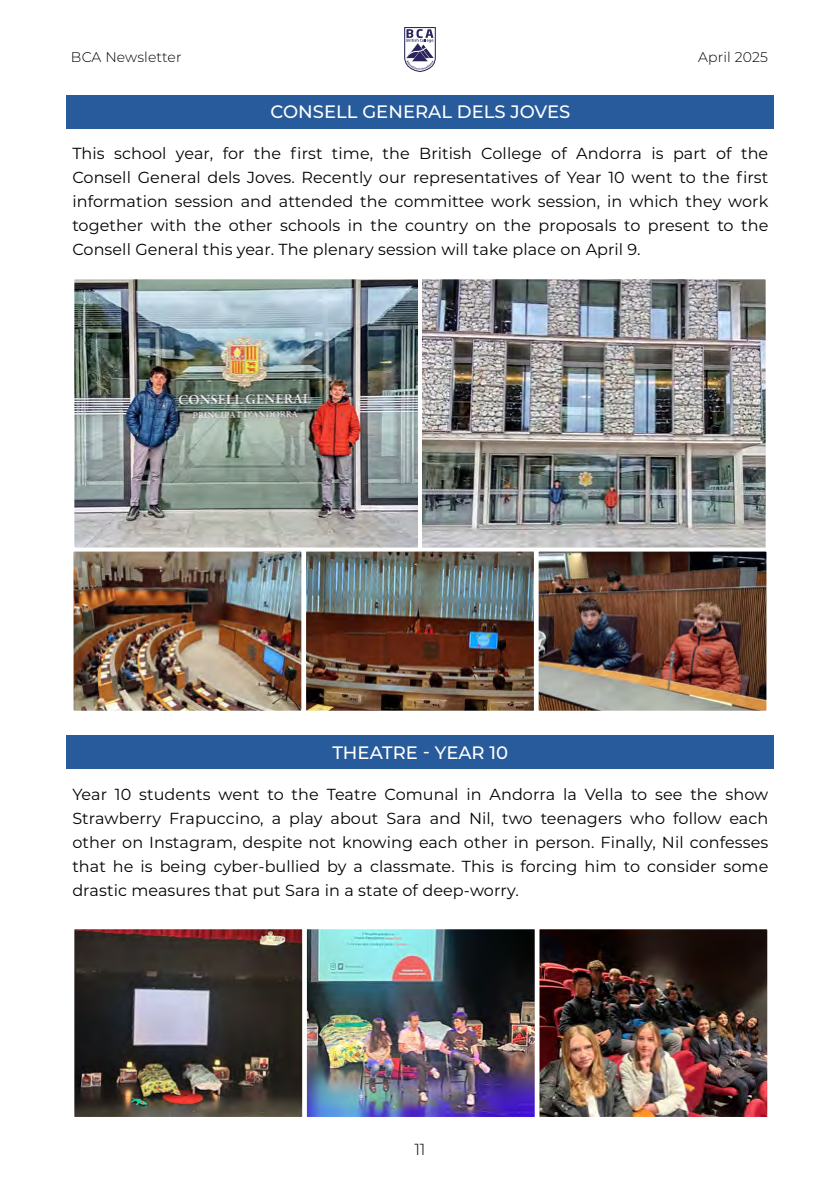
<style>
.page{position:relative;width:840px;height:1191px;background:#fff}
.page>*{position:absolute;margin:0;border:0;box-sizing:border-box;transform-origin:0 0}
.t1{font:500 18px "Montserrat";color:#fff}
.t2{font:16px/24px "Montserrat";letter-spacing:.005em;color:#020203;text-align:justify}
.t3{font:300 16px "Montserrat";color:#000}
.t4{font:300 14px "Montserrat";letter-spacing:.01em;color:#000}
</style>
<div class="page">
<svg style="left:404px;top:27px;width:31px;height:45px"></svg>
<img style="left:75px;top:930px;width:226px;height:186px">
<div style="left:72px;top:927px;width:232px;height:192px;border:2px solid #fff"></div>
<img style="left:308px;top:930px;width:225px;height:186px">
<div style="left:305px;top:927px;width:231px;height:192px;border:2px solid #fff"></div>
<img style="left:540px;top:930px;width:225px;height:186px">
<div style="left:537px;top:927px;width:231px;height:192px;border:2px solid #fff"></div>
<div style="left:67px;top:95px;width:706px;height:33px;background:#275b9b"></div>
<div style="left:67px;top:736px;width:706px;height:33px;background:#275b9b"></div>
<img style="left:539px;top:552px;width:226px;height:157px">
<div style="left:536px;top:549px;width:232px;height:163px;border:2px solid #fff"></div>
<img style="left:307px;top:552px;width:225px;height:157px">
<div style="left:304px;top:549px;width:231px;height:163px;border:2px solid #fff"></div>
<img style="left:75px;top:280px;width:342px;height:266px">
<div style="left:72px;top:277px;width:348px;height:272px;border:2px solid #fff"></div>
<img style="left:423px;top:280px;width:341px;height:266px">
<div style="left:420px;top:277px;width:347px;height:272px;border:2px solid #fff"></div>
<img style="left:74px;top:552px;width:226px;height:157px">
<div style="left:71px;top:549px;width:232px;height:163px;border:2px solid #fff"></div>
<p class="t4" style="left:71px;top:48px;width:112px">BCA Newsletter</p>
<p class="t4" style="left:697px;top:48px;width:71px">April 2025</p>
<p class="t1" style="left:270px;top:99px;width:301px">CONSELL GENERAL DELS JOVES</p>
<p class="t2" style="left:72px;top:141px;width:697px">This school year, for the first time, the British College of Andorra is part of the Consell General dels Joves. Recently our representatives of Year 10 went to the first information session and attended the committee work session, in which they work together with the other schools in the country on the proposals to present to the Consell General this year. The plenary session will take place on April 9.</p>
<p class="t1" style="left:332px;top:740px;width:177px">THEATRE - YEAR 10</p>
<p class="t2" style="left:72px;top:781px;width:697px">Year 10 students went to the Teatre Comunal in Andorra la Vella to see the show Strawberry Frapuccino, a play about Sara and Nil, two teenagers who follow each other on Instagram, despite not knowing each other in person. Finally, Nil confesses that he is being cyber-bullied by a classmate. This is forcing him to consider some drastic measures that put Sara in a state of deep-worry.</p>
<p class="t3" style="left:414px;top:1138px;width:13px">11</p>
</div>
